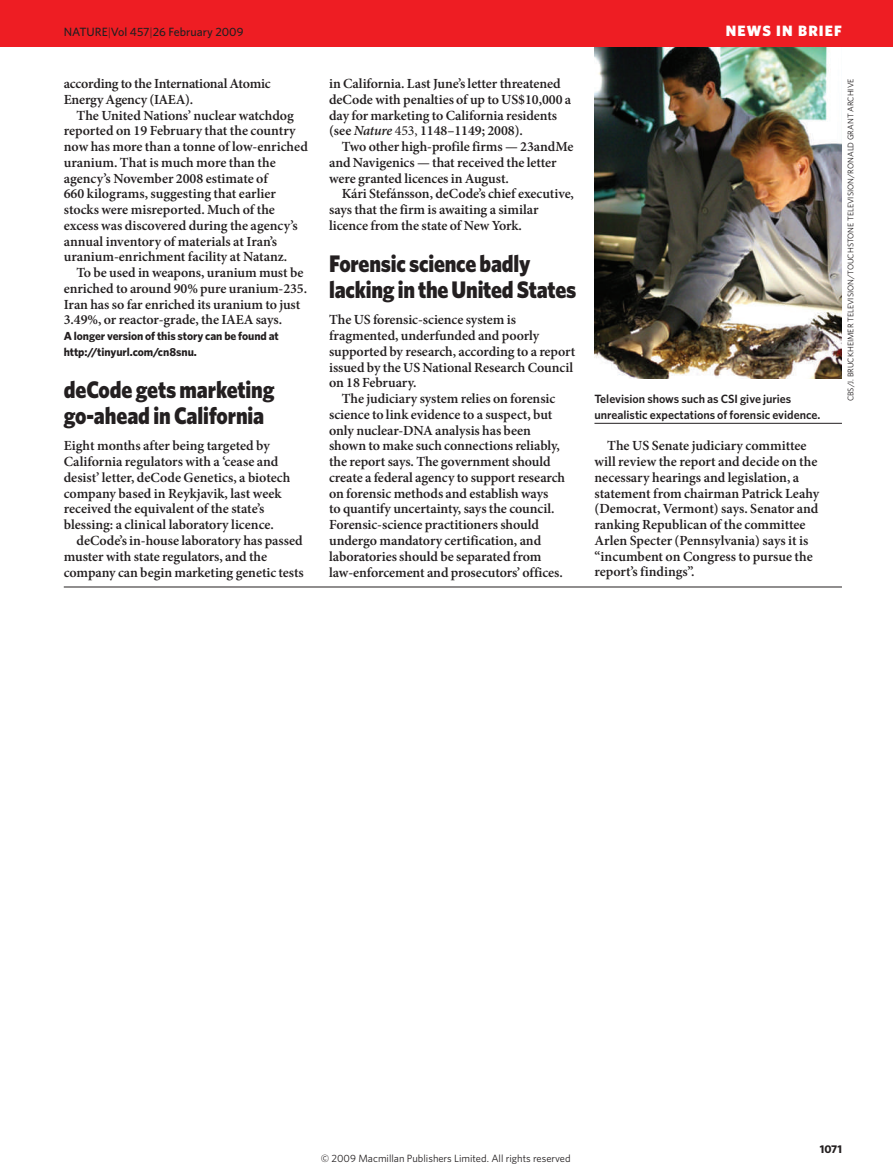
<style>
.page{position:relative;width:893px;height:1174px;background:#fff}
.page>*{position:absolute;margin:0;border:0;box-sizing:border-box;transform-origin:0 0}
.t1{font:900 24px/26.2px "Whitney";letter-spacing:-.01em;color:#231f20;scale:.9 1}
.t2{font:900 15px "Whitney";letter-spacing:.075em;color:#fff}
.t3{font:600 13.95px/15.8px "Minion Pro";letter-spacing:-.005em;color:#231f20}
.t4{font:600 12px/15.8px "Whitney";color:#231f20}
.t5{font:500 12px "Whitney";color:#231f20}
.t6{font:700 11.7px/15.8px "Whitney";letter-spacing:-.005em;color:#231f20}
.t7{font:700 11.25px "Whitney";color:#231f20}
.t8{font:10.5px "Whitney";color:#231f20}
.t9{font:8.25px "Whitney";color:#231f20}
.s1{font-weight:300}
.s2{font-style:italic}
.s3{font-weight:400}
</style>
<div class="page">
<img style="left:594px;top:47px;width:248px;height:331px">
<hr style="left:594px;top:423px;width:248px;height:1px;background:#231f20">
<div style="left:0;top:0;width:893px;height:47px;background:#ee1d23"></div>
<hr style="left:64px;top:587px;width:778px;height:1px;background:#231f20">
<p class="t5" style="left:64px;top:27px;width:181px">NATURE<span class="s1">|</span>Vol 457<span class="s1">|</span>26 February 2009</p>
<p class="t2" style="left:726px;top:25px;width:118px">NEWS IN BRIEF</p>
<p class="t3" style="left:64px;top:77px;width:208px">according to the International Atomic<br>Energy Agency (IAEA).</p>
<p class="t3" style="left:64px;top:108px;width:246px;text-indent:13px">The United Nations’ nuclear watchdog reported on 19 February that the country now has more than a tonne of low-enriched uranium. That is much more than the agency’s November 2008 estimate of<br>660 kilograms, suggesting that earlier stocks were misreported. Much of the excess was discovered during the agency’s annual inventory of materials at Iran’s uranium-enrichment facility at Natanz.</p>
<p class="t3" style="left:64px;top:266px;width:245px;text-indent:13px">To be used in weapons, uranium must be enriched to around 90% pure uranium-235.<br>Iran has so far enriched its uranium to just 3.49%, or reactor-grade, the IAEA says.</p>
<p class="t6" style="left:64px;top:329px;width:217px">A longer version of this story can be found at http://tinyurl.com/cn8snu.</p>
<h1 class="t1" style="left:64px;top:378px;width:236px">deCode gets marketing go-ahead in California</h1>
<p class="t3" style="left:64px;top:439px;width:228px">Eight months after being targeted by California regulators with a ‘cease and desist’ letter, deCode Genetics, a biotech company based in Reykjavik, last week received the equivalent of the state’s blessing: a clinical laboratory licence.</p>
<p class="t3" style="left:64px;top:534px;width:242px;text-indent:13px">deCode’s in-house laboratory has passed muster with state regulators, and the company can begin marketing genetic tests</p>
<p class="t3" style="left:329px;top:77px;width:244px">in California. Last June’s letter threatened deCode with penalties of up to US$10,000 a day for marketing to California residents (see <span class="s2">Nature</span> <span class="s3">453,</span> 1148–1149; 2008).</p>
<p class="t3" style="left:329px;top:140px;width:246px;text-indent:13px">Two other high-profile firms — 23andMe and Navigenics — that received the letter were granted licences in August.</p>
<p class="t3" style="left:329px;top:187px;width:246px;text-indent:13px">Kári Stefánsson, deCode’s chief executive, says that the firm is awaiting a similar licence from the state of New York.</p>
<h1 class="t1" style="left:329px;top:252px;width:276px">Forensic science badly lacking in the United States</h1>
<p class="t3" style="left:329px;top:313px;width:248px">The US forensic-science system is fragmented, underfunded and poorly supported by research, according to a report issued by the US National Research Council on 18 February.</p>
<p class="t3" style="left:329px;top:392px;width:238px;text-indent:13px">The judiciary system relies on forensic science to link evidence to a suspect, but only nuclear-DNA analysis has been shown to make such connections reliably, the report says. The government should create a federal agency to support research on forensic methods and establish ways<br>to quantify uncertainty, says the council.<br>Forensic-science practitioners should undergo mandatory certification, and laboratories should be separated from law-enforcement and prosecutors’ offices.</p>
<p class="t4" style="left:594px;top:392px;width:227px">Television shows such as CSI give juries unrealistic expectations of forensic evidence.</p>
<p class="t3" style="left:594px;top:439px;width:226px;text-indent:13px">The US Senate judiciary committee will review the report and decide on the necessary hearings and legislation, a statement from chairman Patrick Leahy (Democrat, Vermont) says. Senator and ranking Republican of the committee Arlen Specter (Pennsylvania) says it is “incumbent on Congress to pursue the report’s findings”.</p>
<p class="t9" style="left:848px;top:401px;width:324px;rotate:-90deg">CBS/J. BRUCKHEIMER TELEVISION/TOUCHSTONE TELEVISION/RONALD GRANT ARCHIVE</p>
<p class="t8" style="left:321px;top:1152px;width:251px">© 2009 Macmillan Publishers Limited. All rights reserved</p>
<p class="t7" style="left:820px;top:1144px;width:24px">1071</p>
</div>
